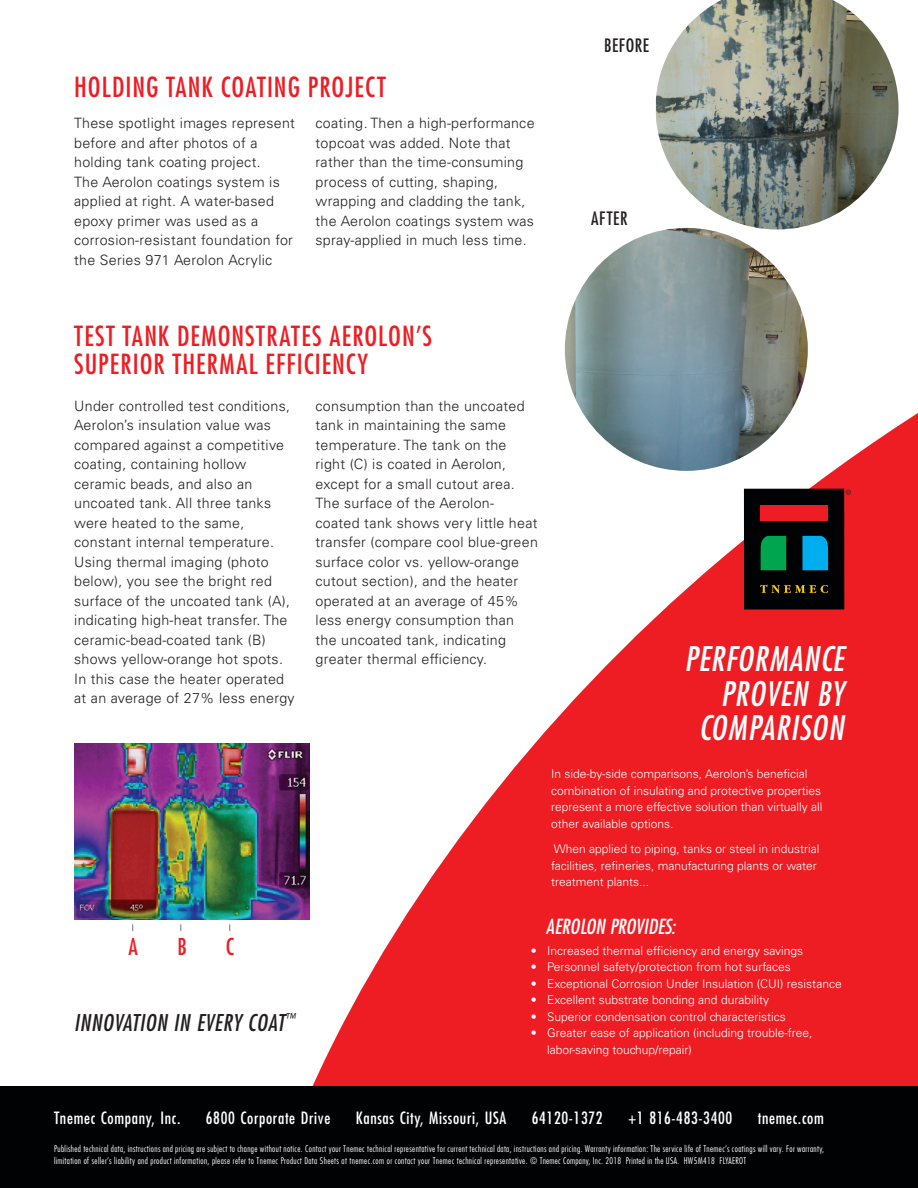
<style>
.page{position:relative;width:918px;height:1188px;background:#fff}
.page>*{position:absolute;margin:0;border:0;box-sizing:border-box;transform-origin:0 0}
.Header_on_White{font:italic condensed 33px/34.5px "Futura Std";letter-spacing:.03em;color:#fff;text-align:right}
.Header_on_White-2{font:condensed 27px "Futura Std";letter-spacing:.04em;color:#ee1d23}
.Header_on_White-3{font:condensed 22.65px "Futura Std";color:#ee1d23}
.t1{font:italic condensed 22.5px "Futura Std";letter-spacing:.03em;color:#231f20}
.Header_on_White-4{font:italic condensed 20.25px "Futura Std";letter-spacing:.005em;color:#fff}
.Header_on_White-5{font:condensed 18px "Futura Std";letter-spacing:.035em;color:#231f20}
.t2{font:condensed 16.5px "Futura Std";letter-spacing:.04em;color:#fff}
.t3{font:300 14.25px/19.5px "Univers LT Std";letter-spacing:.02em;color:#231f20}
.t4{font:300 12px/16.5px "Univers LT Std";color:#fff}
.t5{font:300 condensed 9px/12px "Futura Std";letter-spacing:.04em;color:#fff}
</style>
<div class="page">
<svg style="left:312px;top:312px;width:606px;height:774px;fill:#ee1d23"></svg>
<img style="left:74px;top:743px;width:236px;height:177px">
<img style="left:656px;top:0;width:243px;height:230px">
<img style="left:565px;top:228px;width:243px;height:243px;border-radius:122px">
<div style="left:0;top:1086px;width:918px;height:102px;background:#010203"></div>
<svg style="left:744px;top:489px;width:107px;height:120px;background:#261f1c"></svg>
<p class="Header_on_White-2" style="left:74px;top:70px;width:313px">HOLDING TANK COATING PROJECT</p>
<p class="t3" style="left:74px;top:113px;width:222px">These spotlight images represent before and after photos of a holding tank coating project.<br>The Aerolon coatings system is applied at right. A water-based epoxy primer was used as a corrosion-resistant foundation for the Series 971 Aerolon Acrylic</p>
<p class="t3" style="left:316px;top:113px;width:221px">coating. Then a high-performance topcoat was added. Note that rather than the time-consuming process of cutting, shaping, wrapping and cladding the tank, the Aerolon coatings system was spray-applied in much less time.</p>
<p class="Header_on_White-5" style="left:604px;top:35px;width:46px">BEFORE</p>
<p class="Header_on_White-5" style="left:591px;top:208px;width:38px">AFTER</p>
<p class="Header_on_White-2" style="left:74px;top:320px;width:359px">TEST TANK DEMONSTRATES AEROLON’S</p>
<p class="Header_on_White-2" style="left:74px;top:348px;width:295px">SUPERIOR THERMAL EFFICIENCY</p>
<p class="t3" style="left:74px;top:396px;width:222px">Under controlled test conditions,<br>Aerolon’s insulation value was compared against a competitive coating, containing hollow ceramic beads, and also an uncoated tank. All three tanks were heated to the same, constant internal temperature.<br>Using thermal imaging (photo below), you see the bright red surface of the uncoated tank (A), indicating high-heat transfer. The ceramic-bead-coated tank (B) shows yellow-orange hot spots.<br>In this case the heater operated at an average of 27% less energy</p>
<p class="t3" style="left:316px;top:396px;width:224px">consumption than the uncoated tank in maintaining the same temperature. The tank on the right (C) is coated in Aerolon, except for a small cutout area.<br>The surface of the Aerolon&shy;coated tank shows very little heat transfer (compare cool blue-green surface color vs. yellow-orange cutout section), and the heater operated at an average of 45% less energy consumption than the uncoated tank, indicating greater thermal efficiency.</p>
<p class="Header_on_White" style="left:685px;top:643px;width:161px">PERFORMANCE</p>
<p class="Header_on_White" style="left:699px;top:677px;width:146px">PROVEN BY<br>COMPARISON</p>
<p class="t4" style="left:551px;top:766px;width:273px">In side-by-side comparisons, Aerolon’s beneficial combination of insulating and protective properties represent a more effective solution than virtually all other available options.</p>
<p class="t4" style="left:551px;top:841px;width:270px">When applied to piping, tanks or steel in industrial facilities, refineries, manufacturing plants or water treatment plants...</p>
<p class="Header_on_White-4" style="left:546px;top:915px;width:131px">AEROLON PROVIDES:</p>
<p class="Header_on_White-3" style="left:128px;top:933px;width:11px">A</p>
<p class="Header_on_White-3" style="left:178px;top:933px;width:11px">B</p>
<p class="Header_on_White-3" style="left:226px;top:933px;width:10px">C</p>
<p class="t1" style="left:74px;top:1009px;width:222px">INNOVATION IN EVERY COAT<sup>™</sup></p>
<p class="t4" style="left:531px;top:942px;width:274px">• Increased thermal efficiency and energy savings</p>
<p class="t4" style="left:531px;top:959px;width:262px">• Personnel safety/protection from hot surfaces</p>
<p class="t4" style="left:531px;top:975px;width:313px">• Exceptional Corrosion Under Insulation (CUI) resistance</p>
<p class="t4" style="left:531px;top:992px;width:240px">• Excellent substrate bonding and durability</p>
<p class="t4" style="left:531px;top:1008px;width:257px">• Superior condensation control characteristics</p>
<p class="t4" style="left:547px;top:1025px;width:267px;text-indent:-16px">• Greater ease of application (including trouble-free, labor-saving touchup/repair)</p>
<p class="t2" style="left:54px;top:1108px;width:128px">Tnemec Company, Inc.</p>
<p class="t2" style="left:206px;top:1108px;width:126px">6800 Corporate Drive</p>
<p class="t2" style="left:356px;top:1108px;width:152px">Kansas City, Missouri, USA</p>
<p class="t2" style="left:532px;top:1108px;width:72px">64120-1372</p>
<p class="t2" style="left:628px;top:1108px;width:106px">+1 816-483-3400</p>
<p class="t2" style="left:758px;top:1108px;width:68px">tnemec.com</p>
<p class="t5" style="left:54px;top:1143px;width:772px">Published technical data, instructions and pricing are subject to change without notice. Contact your Tnemec technical representative for current technical data, instructions and pricing. Warranty information: The service life of Tnemec’s coatings will vary. For warranty, limitation of seller’s liability and product information, please refer to Tnemec Product Data Sheets at tnemec.com or contact your Tnemec technical representative. © Tnemec Company, Inc. 2018 Printed in the USA. HW5M418 FLYAEROT</p>
</div>
